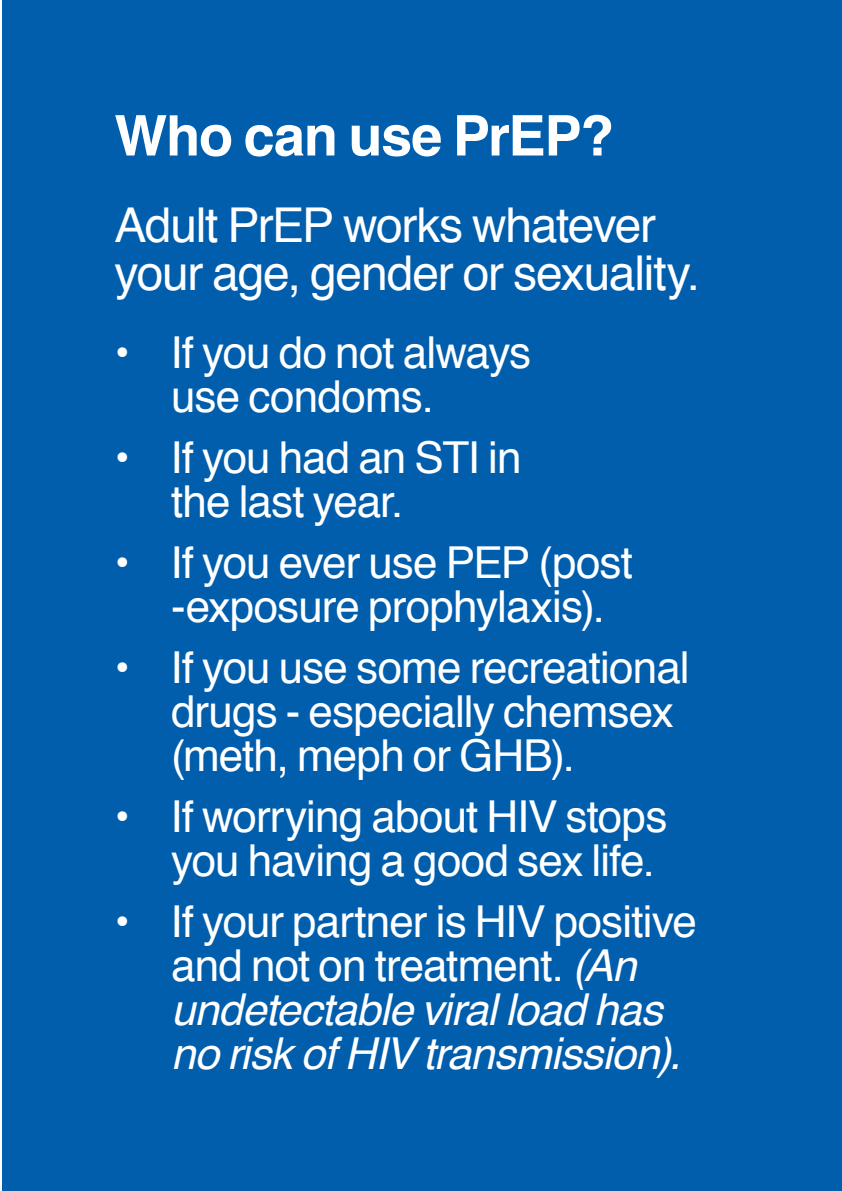
<style>
.page{position:relative;width:842px;height:1191px;background:#fff}
.page>*{position:absolute;margin:0;border:0;box-sizing:border-box;transform-origin:0 0}
.BODY_text{font:700 56px "Helvetica";letter-spacing:-.025em;color:#fff}
.BODY_text-2{font:48px/48px "Helvetica";letter-spacing:-.025em;color:#fff}
.BODY_text-3{font:44px/44px "Helvetica";letter-spacing:-.02em;color:#fff}
.BODY_text-4{font:italic 44px/44px "Helvetica";letter-spacing:-.02em;color:#fff}
.s1{font-style:normal}
</style>
<div class="page">
<div style="left:3px;top:0;width:839px;height:1191px;background:#005ead"></div>
<p class="BODY_text" style="left:114px;top:91px;width:501px">Who can use PrEP?</p>
<p class="BODY_text-2" style="left:114px;top:202px;width:587px">Adult PrEP works whatever your age, gender or sexuality.</p>
<p class="BODY_text-3" style="left:171px;top:331px;width:362px;text-indent:-57px">• If you do not always use condoms.</p>
<p class="BODY_text-3" style="left:171px;top:436px;width:352px;text-indent:-57px">• If you had an STI in the last year.</p>
<p class="BODY_text-3" style="left:171px;top:541px;width:463px;text-indent:-57px">• If you ever use PEP (post -exposure prophylaxis).</p>
<p class="BODY_text-3" style="left:171px;top:646px;width:520px;text-indent:-57px">• If you use some recreational drugs - especially chemsex (meth, meph or GHB).</p>
<p class="BODY_text-3" style="left:114px;top:795px;width:554px;text-align:right">• If worrying about HIV stops you having a good sex life.</p>
<p class="BODY_text-4" style="left:171px;top:900px;width:527px;text-indent:-57px"><span class="s1">• If your partner is HIV positive and not on treatment.</span> (An undetectable viral load has no risk of HIV transmission).</p>
</div>
